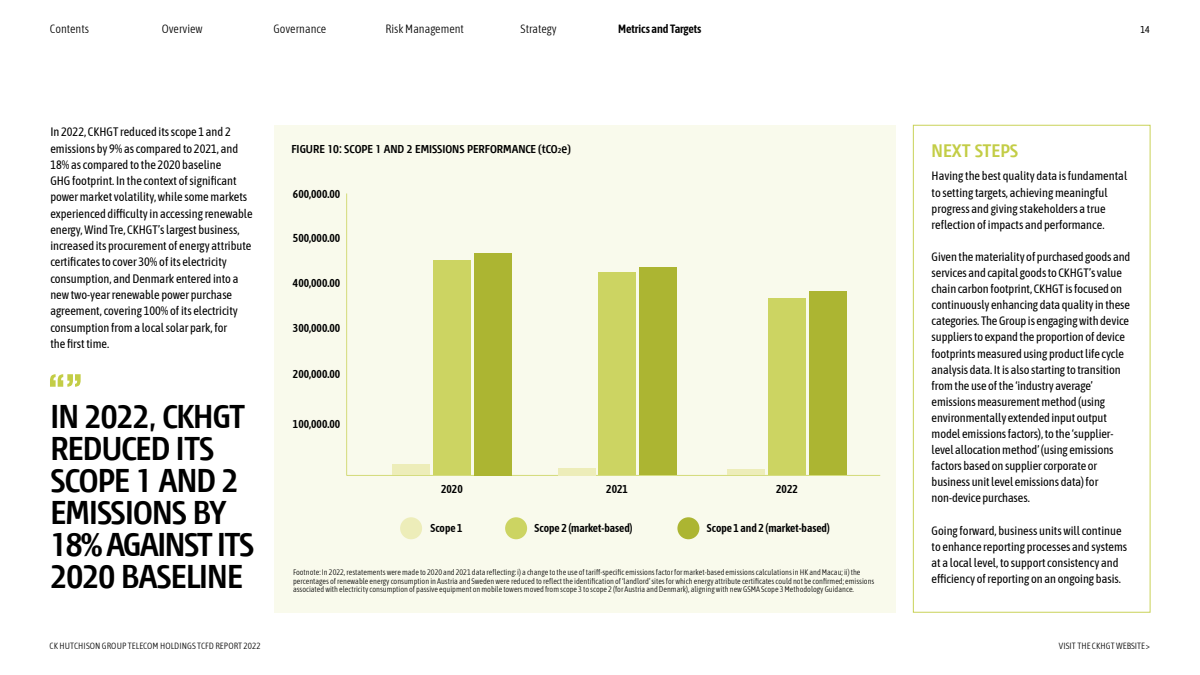
<style>
.page{position:relative;width:1200px;height:675px;background:#fff}
.page>*{position:absolute;margin:0;border:0;box-sizing:border-box;transform-origin:0 0}
.t1{font:700 condensed 36px/32px "Modena";letter-spacing:-.02em;color:#000}
.t2{font:700 condensed 19.8px "Modena";color:#c3cd46}
.t3{font:700 condensed 12.5px "Modena";color:#000}
.t4{font:12.25px/16.2px "Asap Condensed";color:#000}
.t5{font:12.15px/16.1px "Asap Condensed";letter-spacing:-.005em;color:#000}
.t6{font:300 12px "Asap Condensed";color:#000}
.t7{font:600 12px "Asap Condensed";color:#000}
.t8{font:600 11.5px "Asap Condensed";color:#000}
.t9{font:10px "Asap Condensed";color:#000}
.t10{font:300 9px "Asap Condensed";letter-spacing:.01em;color:#000}
.t11{font:300 8px/8.5px "Asap Condensed";color:#000}
.s1{font-size:8px}
</style>
<div class="page">
<svg style="left:50px;top:374px;width:31px;height:13px"></svg>
<div style="left:913px;top:125px;width:237px;height:488px;border:1px solid #c9d258"></div>
<div style="left:274px;top:125px;width:621px;height:487px;background:#f9faec"></div>
<div style="left:677px;top:517px;width:22px;height:22px;background:#acb532;border-radius:50%"></div>
<div style="left:505px;top:517px;width:22px;height:22px;background:#ccd462;border-radius:50%"></div>
<div style="left:400px;top:517px;width:22px;height:22px;background:#ededb9;border-radius:50%"></div>
<hr style="left:347px;top:475px;width:533px;height:1px;background:#c3cd46">
<hr style="left:346px;top:193px;width:1px;height:283px;background:#c3cd46">
<div style="left:474px;top:253px;width:37px;height:222px;background:#acb532"></div>
<div style="left:433px;top:260px;width:37px;height:215px;background:#ccd462"></div>
<div style="left:393px;top:465px;width:37px;height:10px;background:#ededb9"></div>
<div style="left:639px;top:267px;width:37px;height:208px;background:#acb532"></div>
<div style="left:598px;top:272px;width:37px;height:203px;background:#ccd462"></div>
<div style="left:558px;top:468px;width:37px;height:7px;background:#ededb9"></div>
<div style="left:809px;top:291px;width:37px;height:184px;background:#acb532"></div>
<div style="left:768px;top:298px;width:37px;height:177px;background:#ccd462"></div>
<div style="left:728px;top:469px;width:37px;height:6px;background:#ededb9"></div>
<p class="t6" style="left:50px;top:21px;width:41px">Contents</p>
<p class="t6" style="left:162px;top:21px;width:43px">Overview</p>
<p class="t6" style="left:274px;top:21px;width:54px">Governance</p>
<p class="t6" style="left:385px;top:21px;width:80px">Risk Management</p>
<p class="t6" style="left:521px;top:21px;width:38px">Strategy</p>
<p class="t7" style="left:618px;top:21px;width:85px">Metrics and Targets</p>
<p class="t4" style="left:50px;top:123px;width:204px">In 2022, CKHGT reduced its scope 1 and 2 emissions by 9% as compared to 2021, and 18% as compared to the 2020 baseline<br>GHG footprint. In the context of significant power market volatility, while some markets experienced difficulty in accessing renewable energy, Wind Tre, CKHGT’s largest business, increased its procurement of energy attribute certificates to cover 30% of its electricity consumption, and Denmark entered into a new two-year renewable power purchase agreement, covering 100% of its electricity consumption from a local solar park, for<br>the first time.</p>
<h1 class="t1" style="left:50px;top:402px;width:205px">IN 2022, CKHGT<br>REDUCED ITS<br>SCOPE 1 AND 2<br>EMISSIONS BY<br>18% AGAINST ITS<br>2020 BASELINE</h1>
<p class="t3" style="left:292px;top:143px;width:281px">FIGURE 10: SCOPE 1 AND 2 EMISSIONS PERFORMANCE (tCO<span class="s1">2</span>e)</p>
<p class="t8" style="left:293px;top:185px;width:49px">600,000.00</p>
<p class="t8" style="left:293px;top:230px;width:49px">500,000.00</p>
<p class="t8" style="left:293px;top:275px;width:49px">400,000.00</p>
<p class="t8" style="left:293px;top:320px;width:49px">300,000.00</p>
<p class="t8" style="left:293px;top:366px;width:49px">200,000.00</p>
<p class="t8" style="left:293px;top:416px;width:49px">100,000.00</p>
<p class="t8" style="left:441px;top:481px;width:23px">2020</p>
<p class="t8" style="left:606px;top:481px;width:23px">2021</p>
<p class="t8" style="left:776px;top:481px;width:23px">2022</p>
<p class="t8" style="left:431px;top:520px;width:34px">Scope 1</p>
<p class="t8" style="left:535px;top:520px;width:99px">Scope 2 (market-based)</p>
<p class="t8" style="left:707px;top:520px;width:124px">Scope 1 and 2 (market-based)</p>
<p class="t11" style="left:293px;top:568px;width:583px">Footnote: In 2022, restatements were made to 2020 and 2021 data reflecting: i) a change to the use of tariff-specific emissions factor for market-based emissions calculations in HK and Macau; ii) the percentages of renewable energy consumption in Austria and Sweden were reduced to reflect the identification of ‘landlord’ sites for which energy attribute certificates could not be confirmed; emissions associated with electricity consumption of passive equipment on mobile towers moved from scope 3 to scope 2 (for Austria and Denmark), aligning with new GSMA Scope 3 Methodology Guidance.</p>
<p class="t9" style="left:1141px;top:22px;width:11px">14</p>
<h2 class="t2" style="left:932px;top:141px;width:88px">NEXT STEPS</h2>
<p class="t5" style="left:932px;top:167px;width:197px">Having the best quality data is fundamental to setting targets, achieving meaningful progress and giving stakeholders a true reflection of impacts and performance.</p>
<p class="t5" style="left:932px;top:248px;width:200px">Given the materiality of purchased goods and services and capital goods to CKHGT’s value chain carbon footprint, CKHGT is focused on continuously enhancing data quality in these categories. The Group is engaging with device suppliers to expand the proportion of device footprints measured using product life cycle analysis data. It is also starting to transition from the use of the ‘industry average’ emissions measurement method (using environmentally extended input output model emissions factors), to the ‘supplier&shy;level allocation method’ (using emissions factors based on supplier corporate or business unit level emissions data) for non-device purchases.</p>
<p class="t5" style="left:932px;top:522px;width:197px">Going forward, business units will continue to enhance reporting processes and systems at a local level, to support consistency and efficiency of reporting on an ongoing basis.</p>
<p class="t10" style="left:50px;top:640px;width:213px">CK HUTCHISON GROUP TELECOM HOLDINGS TCFD REPORT 2022</p>
<p class="t10" style="left:1059px;top:640px;width:93px">VISIT THE CKHGT WEBSITE&gt;</p>
</div>
